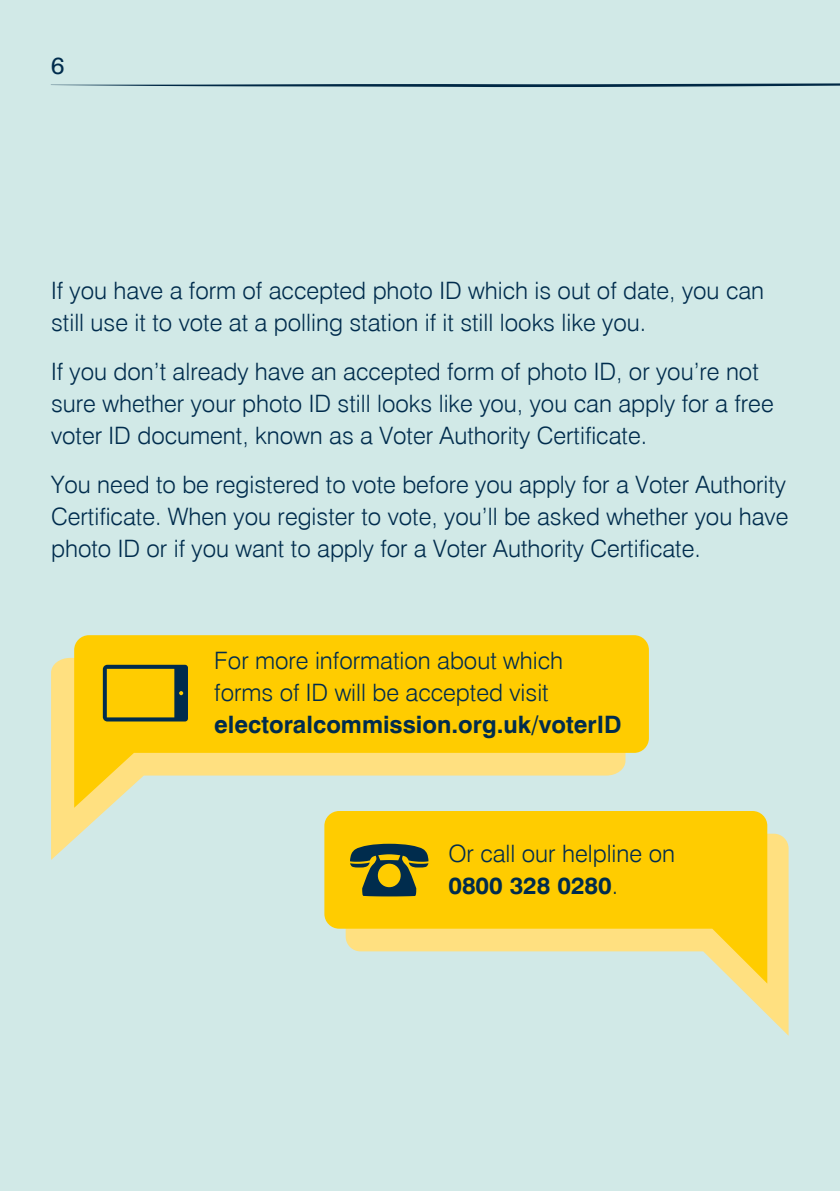
<style>
.page{position:relative;width:840px;height:1191px;background:#fff}
.page>*{position:absolute;margin:0;border:0;box-sizing:border-box;transform-origin:0 0}
.text_12_16{font:300 24px/32px "Swiss 721 BT";color:#002c4d}
.Call-out_text{font:300 24px/32px "Swiss 721 BT";color:#002c4d}
.t1{font:24px "Swiss 721 BT";color:#002c4d}
.s1{font-weight:700}
</style>
<div class="page">
<hr style="left:839px;top:0;width:1px;height:1191px;background:#e7f3fb">
<div style="left:0;top:0;width:839px;height:1191px;background:#d1e9e7"></div>
<svg style="left:51px;top:83px;width:788px;height:4px"></svg>
<svg style="left:51px;top:658px;width:57px;height:202px;fill:#ffe080"></svg>
<svg style="left:74px;top:635px;width:574px;height:173px;fill:#fc0"></svg>
<svg style="left:735px;top:833px;width:53px;height:202px;fill:#ffe080"></svg>
<svg style="left:324px;top:811px;width:442px;height:172px;fill:#fc0"></svg>
<svg style="left:350px;top:843px;width:78px;height:53px;background:#71722a"></svg>
<svg style="left:103px;top:665px;width:85px;height:56px;background:#b09a17"></svg>
<p class="t1" style="left:51px;top:51px;width:15px">6</p>
<p class="text_12_16" style="left:51px;top:274px;width:714px">If you have a form of accepted photo ID which is out of date, you can still use it to vote at a polling station if it still looks like you.</p>
<p class="text_12_16" style="left:51px;top:355px;width:723px">If you don’t already have an accepted form of photo ID, or you’re not sure whether your photo ID still looks like you, you can apply for a free voter ID document, known as a Voter Authority Certificate.</p>
<p class="text_12_16" style="left:51px;top:468px;width:738px;text-align:justify">You need to be registered to vote before you apply for a Voter Authority Certificate. When you register to vote, you’ll be asked whether you have photo ID or if you want to apply for a Voter Authority Certificate.</p>
<p class="text_12_16" style="left:214px;top:644px;width:408px">For more information about which forms of ID will be accepted visit <span class="s1">electoralcommission.org.uk/voterID</span></p>
<p class="Call-out_text" style="left:448px;top:837px;width:228px">Or call our helpline on<br><span class="s1">0800 328 0280</span>.</p>
</div>
